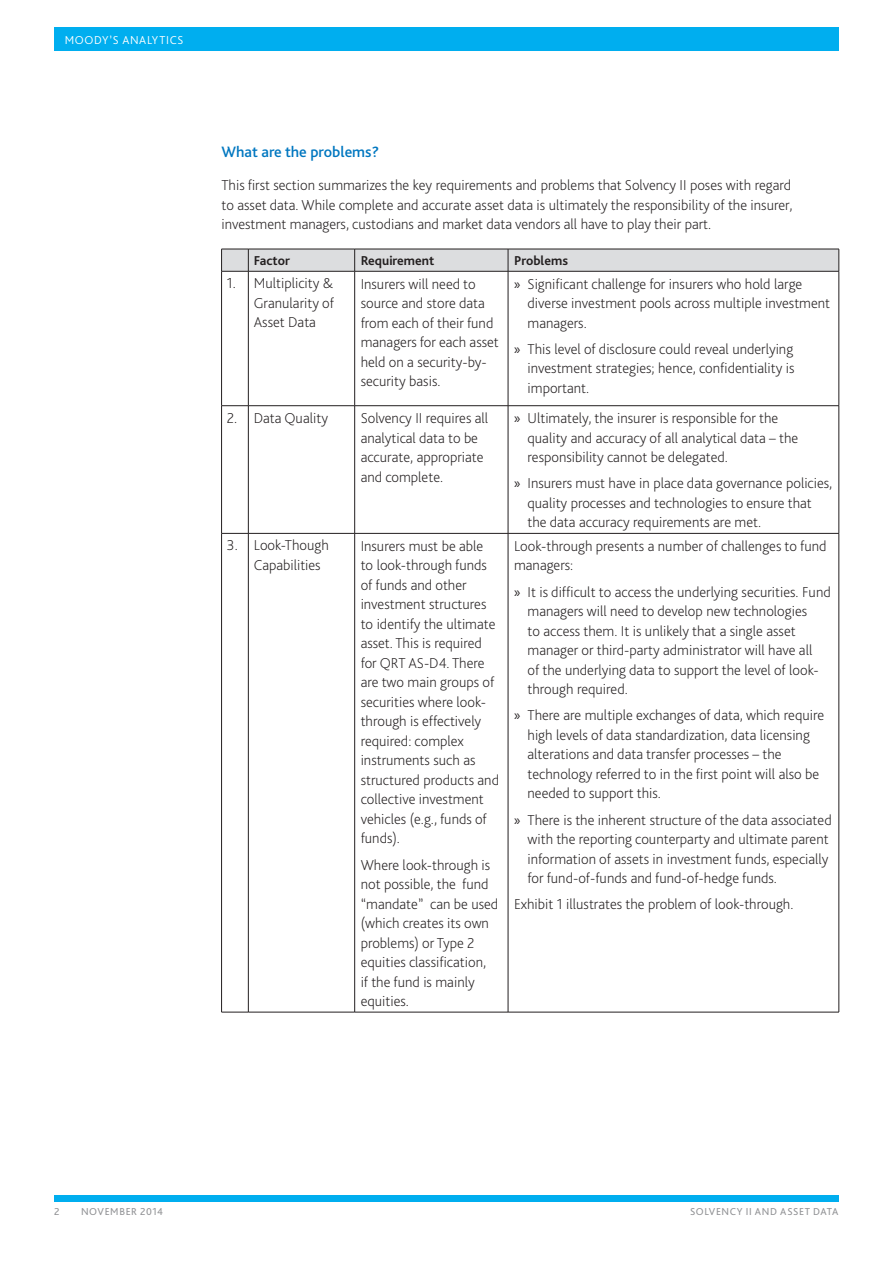
<style>
.page{position:relative;width:893px;height:1263px;background:#fff}
.page>*{position:absolute;margin:0;border:0;box-sizing:border-box;transform-origin:0 0}
.BODY___Headline_2__s{font:500 15.75px "Bliss Pro";color:#0077c0}
.TABLE___Body_Text{font:200 15px/19.5px "Bliss Pro";color:#231f20}
.BODY___Text{font:200 15px/19.5px "Bliss Pro";color:#231f20;text-align:justify}
.TABLE___Headers{font:700 13.5px "Bliss Pro";color:#231f20}
.t1{font:300 12px "Bliss Pro";letter-spacing:.055em;color:#fff}
.FOLIO{font:10.5px "Bliss Pro";letter-spacing:.06em;color:#919295}
.s1{font-family:"Myriad Pro";font-weight:400}
</style>
<div class="page">
<div style="left:54px;top:1195px;width:785px;height:6px;background:#00aeef"></div>
<div style="left:54px;top:27px;width:785px;height:24px;background:#00aeef"></div>
<svg style="left:221px;top:249px;width:619px;height:23px;background:#d4d4d6"></svg>
<hr style="left:221px;top:271px;width:1px;height:135px;background:#231f20">
<hr style="left:248px;top:271px;width:107px;height:1px;background:#231f20">
<hr style="left:248px;top:271px;width:1px;height:135px;background:#231f20">
<hr style="left:355px;top:271px;width:153px;height:1px;background:#231f20">
<hr style="left:354px;top:271px;width:1px;height:135px;background:#231f20">
<hr style="left:508px;top:271px;width:331px;height:1px;background:#231f20">
<hr style="left:508px;top:271px;width:1px;height:135px;background:#231f20">
<hr style="left:839px;top:271px;width:1px;height:135px;background:#231f20">
<svg style="left:221px;top:405px;width:27px;height:1px"></svg>
<hr style="left:221px;top:406px;width:1px;height:127px;background:#231f20">
<hr style="left:248px;top:405px;width:107px;height:1px;background:#231f20">
<hr style="left:248px;top:406px;width:1px;height:127px;background:#231f20">
<hr style="left:355px;top:405px;width:153px;height:1px;background:#231f20">
<hr style="left:354px;top:406px;width:1px;height:127px;background:#231f20">
<hr style="left:508px;top:405px;width:331px;height:1px;background:#231f20">
<hr style="left:508px;top:406px;width:1px;height:127px;background:#231f20">
<hr style="left:839px;top:406px;width:1px;height:127px;background:#231f20">
<svg style="left:222px;top:533px;width:26px;height:1px"></svg>
<hr style="left:221px;top:533px;width:1px;height:479px;background:#231f20">
<hr style="left:248px;top:533px;width:107px;height:1px;background:#231f20">
<hr style="left:248px;top:533px;width:1px;height:479px;background:#231f20">
<hr style="left:355px;top:533px;width:153px;height:1px;background:#231f20">
<hr style="left:354px;top:533px;width:1px;height:479px;background:#231f20">
<hr style="left:508px;top:533px;width:331px;height:1px;background:#231f20">
<hr style="left:508px;top:533px;width:1px;height:479px;background:#231f20">
<hr style="left:839px;top:533px;width:1px;height:479px;background:#231f20">
<svg style="left:221px;top:1012px;width:27px;height:1px"></svg>
<hr style="left:248px;top:1012px;width:107px;height:1px;background:#231f20">
<hr style="left:355px;top:1012px;width:153px;height:1px;background:#231f20">
<hr style="left:508px;top:1012px;width:331px;height:1px;background:#231f20">
<p class="t1" style="left:65px;top:32px;width:120px">MOODY’S ANALYTICS</p>
<p class="BODY___Headline_2__s" style="left:221px;top:142px;width:159px">What are the problems?</p>
<p class="BODY___Text" style="left:221px;top:175px;width:572px">This first section summarizes the key requirements and problems that Solvency II poses with regard to asset data. While complete and accurate asset data is ultimately the responsibility of the insurer, investment managers, custodians and market data vendors all have to play their part.</p>
<p class="TABLE___Headers" style="left:254px;top:252px;width:38px">Factor</p>
<p class="TABLE___Headers" style="left:361px;top:252px;width:75px">Requirement</p>
<p class="TABLE___Headers" style="left:514px;top:252px;width:55px">Problems</p>
<p class="TABLE___Body_Text" style="left:227px;top:273px;width:10px">1.</p>
<p class="TABLE___Body_Text" style="left:254px;top:273px;width:82px;text-align:justify">Multiplicity &amp; Granularity of Asset Data</p>
<p class="TABLE___Body_Text" style="left:361px;top:274px;width:140px">Insurers will need to source and store data from each of their fund managers for each asset held on a security-by&shy;security basis.</p>
<p class="TABLE___Body_Text" style="left:528px;top:274px;width:304px;text-indent:-14px"><span class="s1">»</span> Significant challenge for insurers who hold large diverse investment pools across multiple investment managers.</p>
<p class="TABLE___Body_Text" style="left:528px;top:339px;width:268px;text-align:justify;text-indent:-14px"><span class="s1">»</span> This level of disclosure could reveal underlying investment strategies; hence, confidentiality is important.</p>
<p class="TABLE___Body_Text" style="left:227px;top:407px;width:12px">2.</p>
<p class="TABLE___Body_Text" style="left:254px;top:407px;width:76px">Data Quality</p>
<p class="TABLE___Body_Text" style="left:361px;top:408px;width:129px">Solvency II requires all analytical data to be accurate, appropriate and complete.</p>
<p class="TABLE___Body_Text" style="left:528px;top:408px;width:272px;text-indent:-14px"><span class="s1">»</span> Ultimately, the insurer is responsible for the quality and accuracy of all analytical data – the responsibility cannot be delegated.</p>
<p class="TABLE___Body_Text" style="left:528px;top:473px;width:306px;text-indent:-14px"><span class="s1">»</span> Insurers must have in place data governance policies, quality processes and technologies to ensure that the data accuracy requirements are met.</p>
<p class="TABLE___Body_Text" style="left:227px;top:535px;width:12px">3.</p>
<p class="TABLE___Body_Text" style="left:254px;top:535px;width:77px">Look-Though<br>Capabilities</p>
<p class="TABLE___Body_Text" style="left:361px;top:536px;width:140px">Insurers must be able to look-through funds of funds and other investment structures to identify the ultimate asset. This is required for QRT AS-D4. There are two main groups of securities where look&shy;through is effectively required: complex instruments such as structured products and collective investment vehicles (e.g., funds of funds).</p>
<p class="TABLE___Body_Text" style="left:361px;top:854px;width:139px">Where look-through is not possible, the fund “mandate” can be used (which creates its own problems) or Type 2 equities classification,<br>if the fund is mainly equities.</p>
<p class="TABLE___Body_Text" style="left:514px;top:536px;width:314px">Look-through presents a number of challenges to fund managers:</p>
<p class="TABLE___Body_Text" style="left:528px;top:581px;width:305px;text-indent:-14px"><span class="s1">»</span> It is difficult to access the underlying securities. Fund managers will need to develop new technologies<br>to access them. It is unlikely that a single asset manager or third-party administrator will have all<br>of the underlying data to support the level of look&shy;through required.</p>
<p class="TABLE___Body_Text" style="left:528px;top:705px;width:298px;text-indent:-14px"><span class="s1">»</span> There are multiple exchanges of data, which require high levels of data standardization, data licensing alterations and data transfer processes – the technology referred to in the first point will also be needed to support this.</p>
<p class="TABLE___Body_Text" style="left:528px;top:809px;width:306px;text-indent:-14px"><span class="s1">»</span> There is the inherent structure of the data associated with the reporting counterparty and ultimate parent information of assets in investment funds, especially for fund-of-funds and fund-of-hedge funds.</p>
<p class="TABLE___Body_Text" style="left:514px;top:894px;width:281px">Exhibit 1 illustrates the problem of look-through.</p>
<p class="FOLIO" style="left:54px;top:1205px;width:7px">2</p>
<p class="FOLIO" style="left:81px;top:1205px;width:84px">NOVEMBER 2014</p>
<p class="FOLIO" style="left:690px;top:1205px;width:150px">SOLVENCY II AND ASSET DATA</p>
</div>
